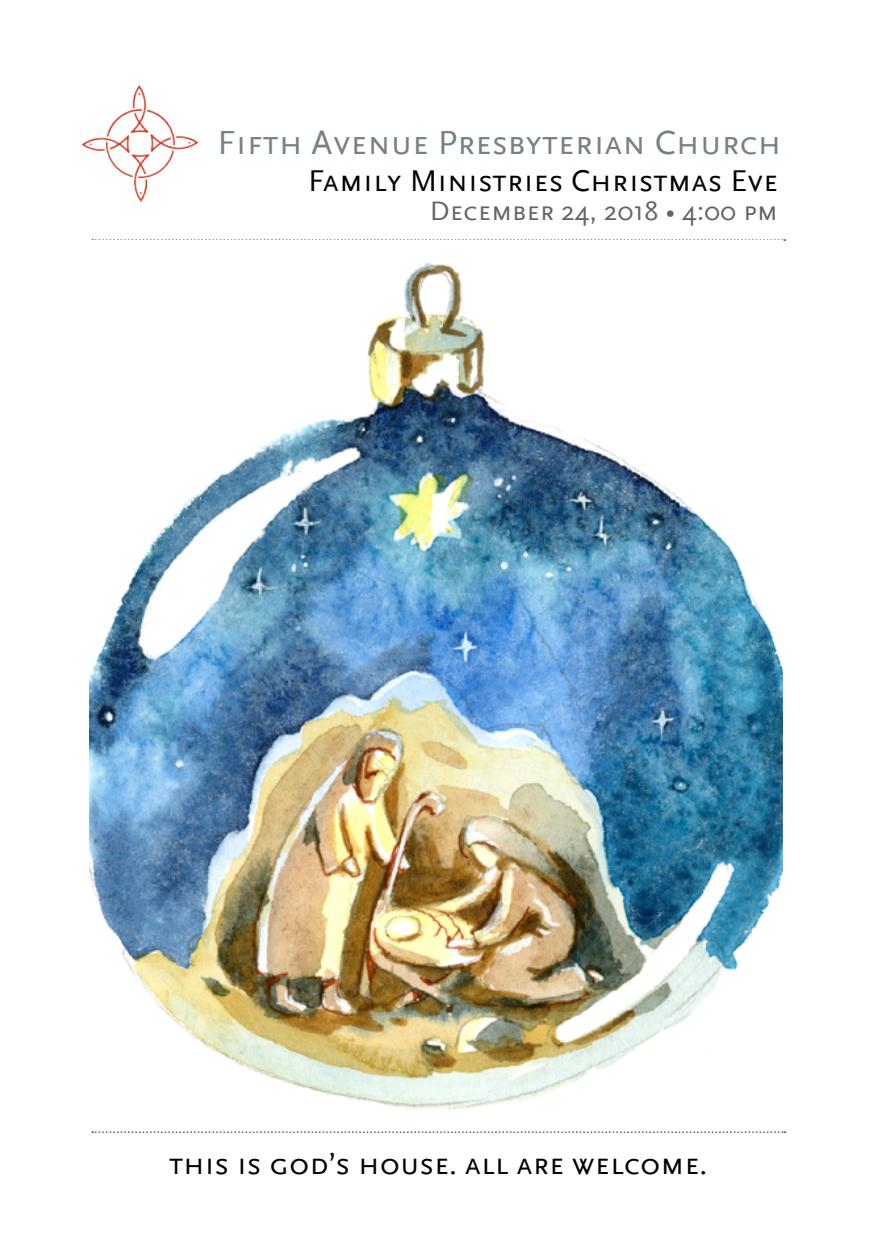
<style>
.page{position:relative;width:873px;height:1260px;background:#fff}
.page>*{position:absolute;margin:0;border:0;box-sizing:border-box;transform-origin:0 0}
.t1{font:35px "Scala Sans LF Caps";color:#758478}
.t2{font:31.5px "Scala Sans Caps";color:#000}
.t3{font:28px "Scala Sans Caps";color:#636466}
</style>
<div class="page">
<svg style="left:92px;top:239px;width:693px;height:2px"></svg>
<svg style="left:92px;top:1131px;width:693px;height:2px"></svg>
<img style="left:106px;top:85px;width:69px;height:61px">
<img style="left:89px;top:262px;width:694px;height:848px">
<p class="t1" style="left:218px;top:124px;width:565px">Fifth Avenue Presbyterian Church</p>
<p class="t2" style="left:308px;top:164px;width:471px">Family Ministries Christmas Eve</p>
<p class="t3" style="left:430px;top:196px;width:350px">December 24, 2018 • 4:00 pm</p>
<p class="t2" style="left:169px;top:1146px;width:540px">this is god’s house. all are welcome.</p>
</div>
